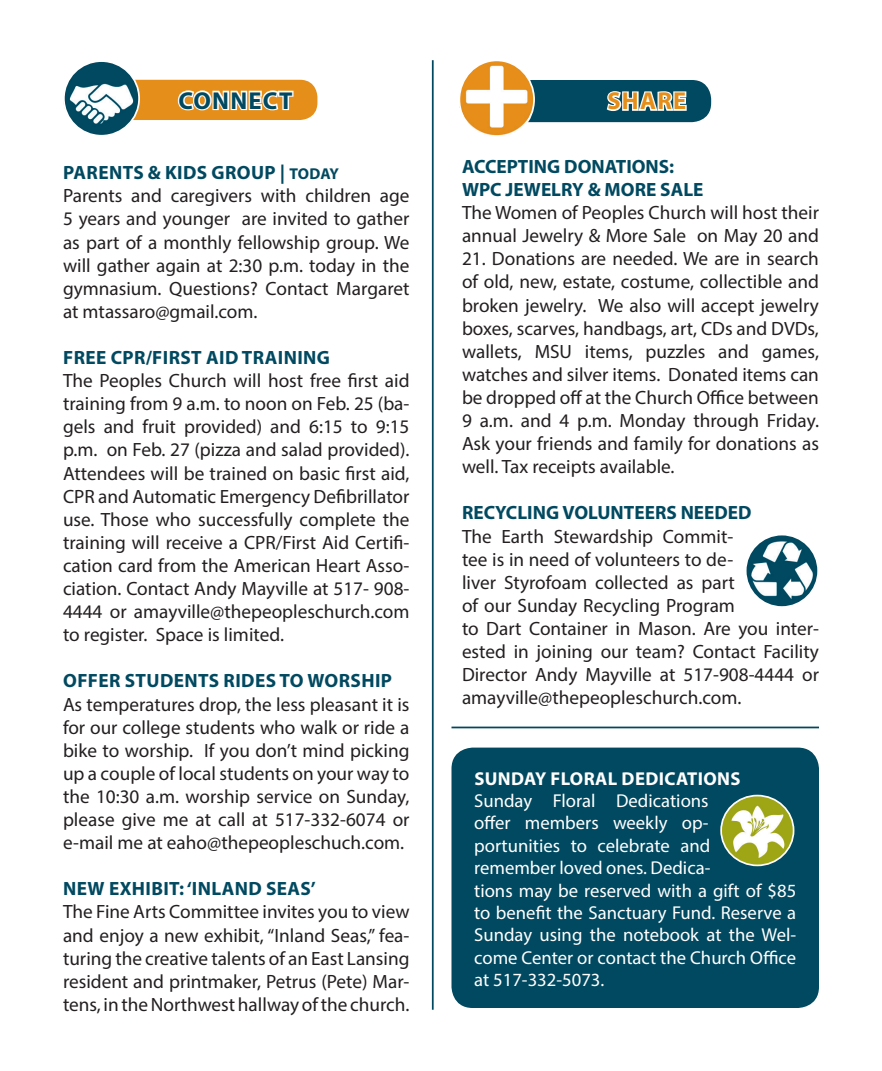
<style>
.page{position:relative;width:882px;height:1071px;background:#fff}
.page>*{position:absolute;margin:0;border:0;box-sizing:border-box;transform-origin:0 0}
.t1{font:700 24.5px "Myriad Pro";letter-spacing:.05em;color:#004960}
.t2{font:700 24.5px "Myriad Pro";letter-spacing:.05em;color:#e58e19}
.t3{font:19.25px/23.1px "Myriad Pro";color:#231f20;text-align:justify}
.t4{font:700 19.25px "Myriad Pro";letter-spacing:.02em;color:#004960}
.t5{font:700 19.25px "Myriad Pro";color:#004960}
.t6{font:18.72px/22.4px "Myriad Pro";color:#fff}
.t7{font:700 18.72px "Myriad Pro";letter-spacing:.02em;color:#fff}
.s1{font-size:15.75px}
</style>
<div class="page">
<div style="left:64px;top:80px;width:253px;height:40px;background:#e58e19;border-radius:17px"></div>
<img style="left:64px;top:61px;width:75px;height:75px;border-radius:37px">
<div style="left:63px;top:60px;width:77px;height:77px;border:2px solid #fff;border-radius:50%"></div>
<svg style="left:177px;top:90px;width:117px;height:21px"></svg>
<div style="left:459px;top:80px;width:252px;height:42px;background:#004960;border-radius:19px"></div>
<img style="left:461px;top:62px;width:73px;height:74px">
<div style="left:458px;top:59px;width:77px;height:81px;border:2px solid #fff;border-radius:50%"></div>
<svg style="left:606px;top:91px;width:81px;height:20px"></svg>
<img style="left:746px;top:535px;width:72px;height:72px;border-radius:36px">
<div style="left:745px;top:534px;width:74px;height:74px;border:2px solid #fff;border-radius:50%"></div>
<hr style="left:432px;top:60px;width:2px;height:950px;background:#00485f">
<hr style="left:452px;top:727px;width:367px;height:1px;background:#00485f">
<div style="left:452px;top:748px;width:366px;height:259px;background:#004960;border-radius:20px"></div>
<div style="left:451px;top:748px;width:368px;height:260px;border:2px solid #004960;border-radius:20px"></div>
<img style="left:722px;top:796px;width:72px;height:69px">
<div style="left:720px;top:795px;width:74px;height:71px;border:2px solid #fff;border-radius:50%"></div>
<p class="t1" style="left:178px;top:84px;width:115px">CONNECT</p>
<p class="t2" style="left:607px;top:85px;width:80px">SHARE</p>
<p class="t4" style="left:63px;top:160px;width:277px">PARENTS &amp; KIDS GROUP | <span class="s1">TODAY</span></p>
<p class="t3" style="left:63px;top:184px;width:348px">Parents and caregivers with children age 5 years and younger are invited to gather as part of a monthly fellowship group. We will gather again at 2:30 p.m. today in the gymnasium. Questions? Contact Margaret at mtassaro@gmail.com.</p>
<p class="t4" style="left:63px;top:345px;width:268px">FREE CPR/FIRST AID TRAINING</p>
<p class="t3" style="left:63px;top:369px;width:348px">The Peoples Church will host free first aid training from 9 a.m. to noon on Feb. 25 (ba&shy;gels and fruit provided) and 6:15 to 9:15 p.m. on Feb. 27 (pizza and salad provided).<br>Attendees will be trained on basic first aid, CPR and Automatic Emergency Defibrillator use. Those who successfully complete the training will receive a CPR/First Aid Certifi&shy;cation card from the American Heart Asso&shy;ciation. Contact Andy Mayville at 517- 908- 4444 or amayville@thepeopleschurch.com to register. Space is limited.</p>
<p class="t4" style="left:63px;top:668px;width:330px">OFFER STUDENTS RIDES TO WORSHIP</p>
<p class="t3" style="left:63px;top:692px;width:348px">As temperatures drop, the less pleasant it is for our college students who walk or ride a bike to worship. If you don’t mind picking up a couple of local students on your way to the 10:30 a.m. worship service on Sunday, please give me at call at 517-332-6074 or e-mail me at eaho@thepeopleschuch.com.</p>
<p class="t4" style="left:63px;top:876px;width:254px">NEW EXHIBIT: ‘INLAND SEAS’</p>
<p class="t3" style="left:63px;top:900px;width:348px">The Fine Arts Committee invites you to view and enjoy a new exhibit, “Inland Seas,” fea&shy;turing the creative talents of an East Lansing resident and printmaker, Petrus (Pete) Mar&shy;tens, in the Northwest hallway of the church.</p>
<p class="t5" style="left:462px;top:154px;width:214px">ACCEPTING DONATIONS:</p>
<p class="t5" style="left:462px;top:177px;width:243px">WPC JEWELRY &amp; MORE SALE</p>
<p class="t3" style="left:462px;top:201px;width:359px">The Women of Peoples Church will host their annual Jewelry &amp; More Sale on May 20 and</p>
<p class="t3" style="left:462px;top:247px;width:359px">21. Donations are needed. We are in search of old, new, estate, costume, collectible and broken jewelry. We also will accept jewelry boxes, scarves, handbags, art, CDs and DVDs, wallets, MSU items, puzzles and games, watches and silver items. Donated items can be dropped off at the Church Office between 9 a.m. and 4 p.m. Monday through Friday.<br>Ask your friends and family for donations as well. Tax receipts available.</p>
<p class="t5" style="left:462px;top:500px;width:291px">RECYCLING VOLUNTEERS NEEDED</p>
<p class="t3" style="left:462px;top:524px;width:359px;text-align:left">The Earth Stewardship Commit-<br>tee is in need of volunteers to de-<br>liver Styrofoam collected as part<br>of our Sunday Recycling Program<br>to Dart Container in Mason. Are you inter&shy;ested in joining our team? Contact Facility Director Andy Mayville at 517-908-4444 or amayville@thepeopleschurch.com.</p>
<p class="t7" style="left:474px;top:766px;width:268px">SUNDAY FLORAL DEDICATIONS</p>
<p class="t6" style="left:474px;top:789px;width:324px">Sunday Floral Dedications<br>offer members weekly op&shy;portunities to celebrate and remember loved ones. Dedica-<br>tions may be reserved with a gift of $85 to benefit the Sanctuary Fund. Reserve a<br>Sunday using the notebook at the Wel&shy;come Center or contact the Church Office at 517-332-5073.</p>
</div>
